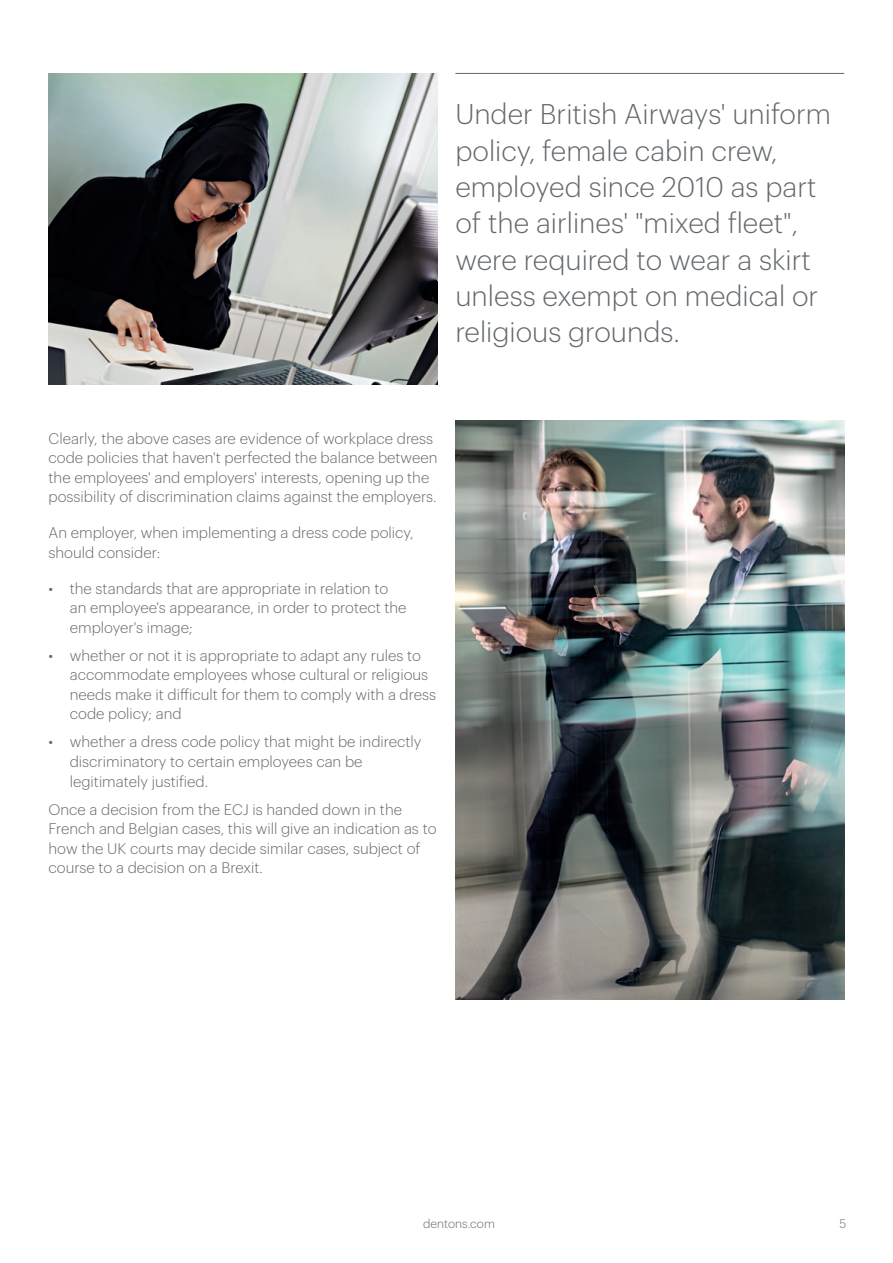
<style>
.page{position:relative;width:893px;height:1263px;background:#fff}
.page>*{position:absolute;margin:0;border:0;box-sizing:border-box;transform-origin:0 0}
.t1{font:300 27.9px/36.3px "Dentons Sans";color:#64696d}
.t2{font:300 15px/19.5px "Dentons Sans";color:#64696d}
.t3{font:300 12px "Dentons Sans";color:#64696d}
</style>
<div class="page">
<img style="left:455px;top:420px;width:389px;height:579px">
<hr style="left:455px;top:73px;width:389px;height:1px;background:#64696d">
<img style="left:49px;top:73px;width:388px;height:312px">
<h1 class="t1" style="left:455px;top:94px;width:377px">Under British Airways' uniform policy, female cabin crew, employed since 2010 as part of the airlines' "mixed fleet", were required to wear a skirt unless exempt on medical or religious grounds.</h1>
<p class="t2" style="left:49px;top:428px;width:390px">Clearly, the above cases are evidence of workplace dress code policies that haven't perfected the balance between the employees' and employers' interests, opening up the possibility of discrimination claims against the employers.</p>
<p class="t2" style="left:49px;top:522px;width:366px">An employer, when implementing a dress code policy, should consider:</p>
<p class="t2" style="left:70px;top:578px;width:338px;text-indent:-21px">• the standards that are appropriate in relation to an employee's appearance, in order to protect the employer's image;</p>
<p class="t2" style="left:70px;top:645px;width:368px;text-indent:-21px">• whether or not it is appropriate to adapt any rules to accommodate employees whose cultural or religious needs make it difficult for them to comply with a dress code policy; and</p>
<p class="t2" style="left:70px;top:731px;width:353px;text-indent:-21px">• whether a dress code policy that might be indirectly discriminatory to certain employees can be legitimately justified.</p>
<p class="t2" style="left:49px;top:798px;width:389px">Once a decision from the ECJ is handed down in the French and Belgian cases, this will give an indication as to how the UK courts may decide similar cases, subject of course to a decision on a Brexit.</p>
<p class="t3" style="left:423px;top:1215px;width:73px">dentons.com</p>
<p class="t3" style="left:839px;top:1215px;width:8px">5</p>
</div>
